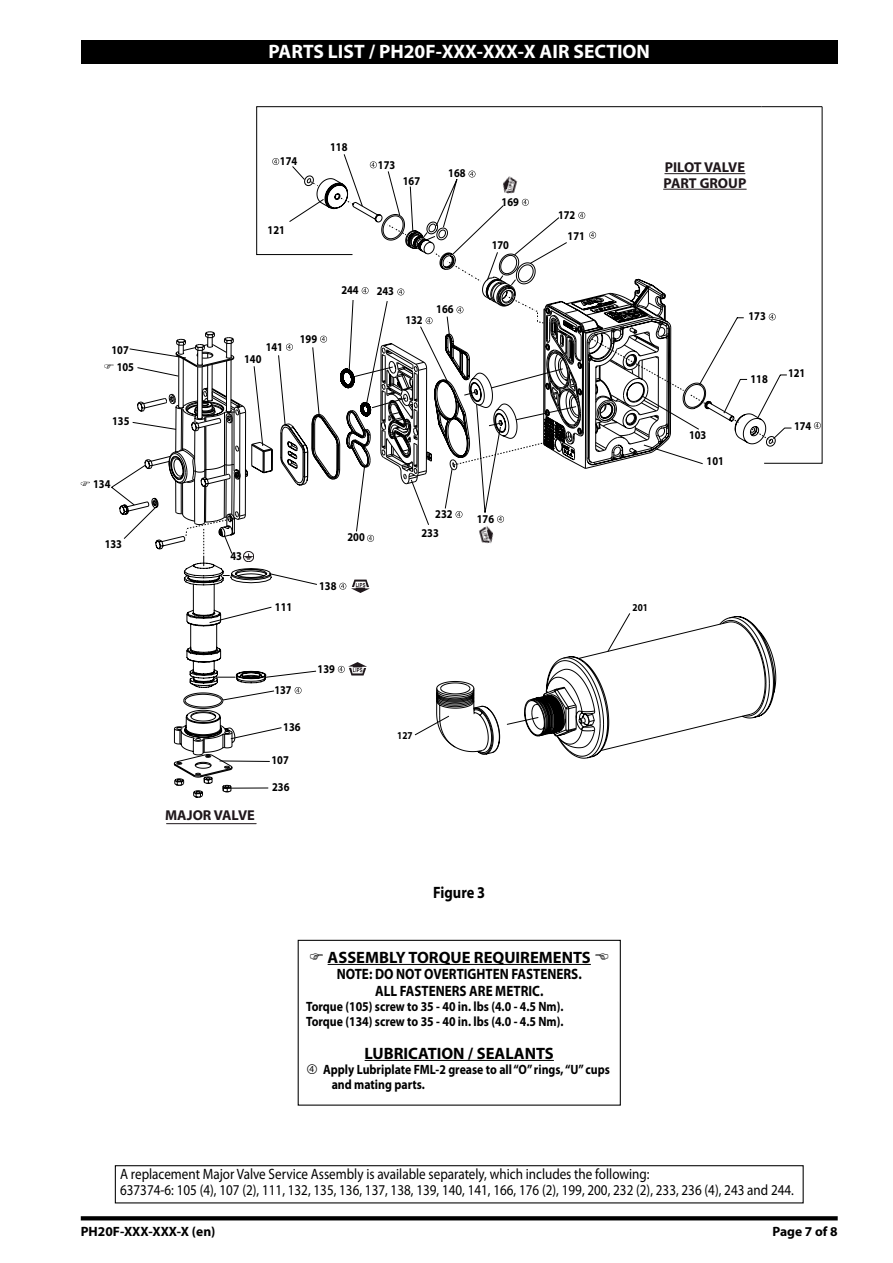
<style>
.page{position:relative;width:893px;height:1263px;background:#fff}
.page>*{position:absolute;margin:0;border:0;box-sizing:border-box;transform-origin:0 0}
.t1{font:700 19.5px "Myriad Pro";color:#fff}
.t2{font:700 16.5px "Myriad Pro";color:#000}
.t3{font:700 16.5px "Myriad Pro";color:#000;scale:.88 1}
.t4{font:15px/16.5px "Myriad Pro";color:#000;scale:.88 1}
.t5{font:700 15px/16.5px "Myriad Pro";color:#000;text-align:center;scale:.88 1}
.t6{font:700 14.4px/15.5px "Myriad Pro";color:#1f171b}
.t7{font:700 13.5px/15px "Myriad Pro";color:#000;scale:.88 1}
.t8{font:700 13.5px "Myriad Pro";color:#000}
.t9{font:700 12px "Myriad Pro";color:#000;scale:.87 1}
.t10{font:700 10.5px "Myriad Pro";color:#000;scale:.87 1}
</style>
<div class="page">
<svg style="left:81px;top:1216px;width:757px;height:4px;background:#0d0d0d"></svg>
<div style="left:81px;top:40px;width:757px;height:23px;background:#000"></div>
<div style="left:298px;top:940px;width:323px;height:166px;border:1px solid #000"></div>
<hr style="left:328px;top:964px;width:263px;height:1px;background:#000">
<hr style="left:365px;top:1060px;width:189px;height:1px;background:#000">
<svg style="left:81px;top:481px;width:9px;height:5px"></svg>
<svg style="left:256px;top:106px;width:385px;height:47px"></svg>
<svg style="left:641px;top:106px;width:181px;height:358px"></svg>
<svg style="left:104px;top:364px;width:10px;height:5px"></svg>
<hr style="left:167px;top:823px;width:89px;height:1px;background:#1f171b">
<svg style="left:129px;top:153px;width:663px;height:645px"></svg>
<div style="left:115px;top:1165px;width:689px;height:38px;border:1px solid #000"></div>
<h1 class="t1" style="left:268px;top:39px;width:383px">PARTS LIST / PH20F-XXX-XXX-X AIR SECTION</h1>
<p class="t9" style="left:112px;top:342px;width:22px">107</p>
<p class="t9" style="left:117px;top:359px;width:22px">105</p>
<p class="t9" style="left:112px;top:413px;width:22px">135</p>
<p class="t9" style="left:93px;top:477px;width:22px">134</p>
<p class="t9" style="left:105px;top:536px;width:22px">133</p>
<p class="t9" style="left:280px;top:153px;width:22px">174</p>
<p class="t9" style="left:268px;top:222px;width:22px">121</p>
<p class="t9" style="left:330px;top:139px;width:22px">118</p>
<p class="t9" style="left:378px;top:157px;width:22px">173</p>
<p class="t9" style="left:403px;top:173px;width:22px">167</p>
<p class="t9" style="left:448px;top:166px;width:22px">168</p>
<p class="t9" style="left:266px;top:339px;width:22px">141</p>
<p class="t9" style="left:244px;top:351px;width:22px">140</p>
<p class="t9" style="left:300px;top:331px;width:22px">199</p>
<p class="t9" style="left:341px;top:282px;width:22px">244</p>
<p class="t9" style="left:377px;top:283px;width:22px">243</p>
<p class="t9" style="left:405px;top:312px;width:22px">132</p>
<p class="t9" style="left:436px;top:301px;width:22px">166</p>
<p class="t9" style="left:502px;top:194px;width:22px">169</p>
<p class="t9" style="left:492px;top:237px;width:22px">170</p>
<p class="t9" style="left:558px;top:207px;width:22px">172</p>
<p class="t9" style="left:568px;top:228px;width:22px">171</p>
<p class="t9" style="left:230px;top:548px;width:15px">43</p>
<p class="t9" style="left:275px;top:599px;width:22px">111</p>
<p class="t9" style="left:347px;top:529px;width:22px">200</p>
<p class="t9" style="left:319px;top:578px;width:22px">138</p>
<p class="t6" style="left:165px;top:807px;width:91px">MAJOR VALVE</p>
<p class="t9" style="left:274px;top:682px;width:22px">137</p>
<p class="t9" style="left:283px;top:719px;width:22px">136</p>
<p class="t9" style="left:271px;top:752px;width:22px">107</p>
<p class="t9" style="left:272px;top:779px;width:22px">236</p>
<p class="t9" style="left:318px;top:661px;width:22px">139</p>
<p class="t9" style="left:435px;top:506px;width:22px">232</p>
<p class="t9" style="left:421px;top:525px;width:22px">233</p>
<p class="t9" style="left:477px;top:511px;width:22px">176</p>
<p class="t10" style="left:397px;top:728px;width:19px">127</p>
<p class="t6" style="left:664px;top:159px;width:84px">PILOT VALVE<br>PART GROUP</p>
<p class="t9" style="left:689px;top:427px;width:22px">103</p>
<p class="t9" style="left:707px;top:453px;width:22px">101</p>
<p class="t9" style="left:748px;top:308px;width:22px">173</p>
<p class="t9" style="left:750px;top:371px;width:22px">118</p>
<p class="t9" style="left:788px;top:365px;width:22px">121</p>
<p class="t9" style="left:794px;top:418px;width:22px">174</p>
<p class="t10" style="left:633px;top:600px;width:19px">201</p>
<p class="t3" style="left:433px;top:882px;width:59px">Figure 3</p>
<p class="t2" style="left:328px;top:946px;width:265px">ASSEMBLY TORQUE REQUIREMENTS</p>
<p class="t5" style="left:337px;top:965px;width:280px">NOTE: DO NOT OVERTIGHTEN FASTENERS.<br>ALL FASTENERS ARE METRIC.</p>
<p class="t7" style="left:306px;top:998px;width:294px">Torque (105) screw to 35 - 40 in. lbs (4.0 - 4.5 Nm).<br>Torque (134) screw to 35 - 40 in. lbs (4.0 - 4.5 Nm).</p>
<p class="t2" style="left:365px;top:1042px;width:191px">LUBRICATION / SEALANTS</p>
<p class="t7" style="left:332px;top:1061px;width:318px;text-indent:-9px">Apply Lubriplate FML-2 grease to all “O” rings, “U” cups and mating parts.</p>
<p class="t4" style="left:120px;top:1165px;width:767px">A replacement Major Valve Service Assembly is available separately, which includes the following:<br>637374-6: 105 (4), 107 (2), 111, 132, 135, 136, 137, 138, 139, 140, 141, 166, 176 (2), 199, 200, 232 (2), 233, 236 (4), 243 and 244.</p>
<p class="t8" style="left:81px;top:1223px;width:136px">PH20F-XXX-XXX-X (en)</p>
<p class="t8" style="left:772px;top:1223px;width:67px">Page of 8</p>
</div>
